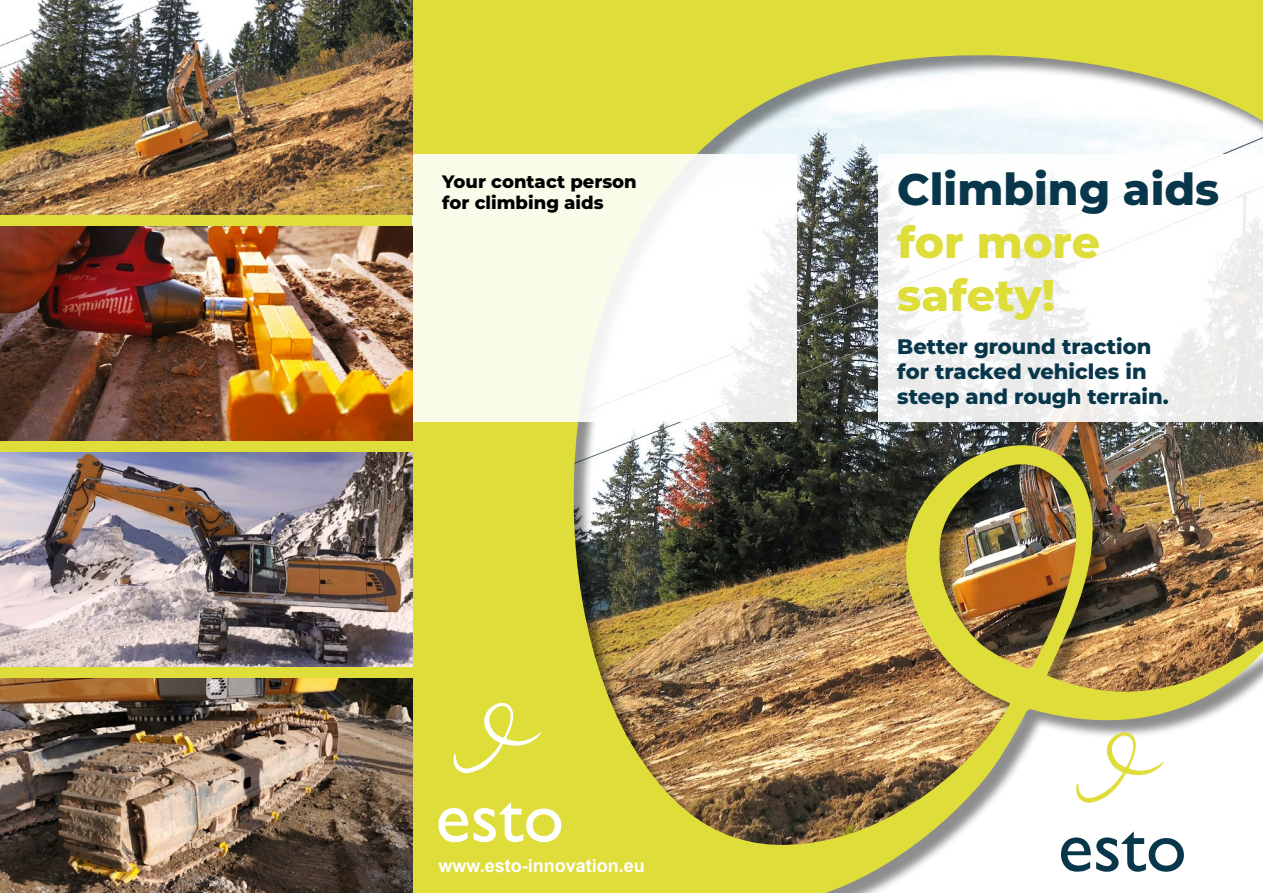
<style>
.page{position:relative;width:1263px;height:893px;background:#fff}
.page>*{position:absolute;margin:0;border:0;box-sizing:border-box;transform-origin:0 0}
.t1{font:800 44.1px/52.9px "Montserrat";color:#dfdd3a}
.t2{font:800 44.1px "Montserrat";color:#08374c}
.t3{font:800 21px/25.2px "Montserrat";color:#08374c}
.t4{font:800 18px/21.6px "Montserrat";color:#000}
.t5{font:700 18px "Arial";color:#fff}
</style>
<div class="page">
<img style="left:0;top:0;width:1263px;height:893px">
<svg style="left:1061px;top:831px;width:123px;height:41px"></svg>
<svg style="left:1074px;top:730px;width:90px;height:73px"></svg>
<svg style="left:878px;top:154px;width:385px;height:268px"></svg>
<svg style="left:412px;top:154px;width:384px;height:268px;fill:#fbfbea"></svg>
<svg style="left:438px;top:808px;width:30px;height:34px"></svg>
<svg style="left:474px;top:802px;width:87px;height:40px"></svg>
<svg style="left:451px;top:701px;width:91px;height:73px;background:#e2e051"></svg>
<img style="left:0;top:0;width:412px;height:215px">
<img style="left:0;top:226px;width:412px;height:215px">
<img style="left:0;top:452px;width:412px;height:215px">
<img style="left:0;top:678px;width:412px;height:215px">
<p class="t4" style="left:442px;top:169px;width:196px">Your contact person for climbing aids</p>
<p class="t5" style="left:438px;top:853px;width:208px">www.esto-innovation.eu</p>
<h1 class="t2" style="left:897px;top:157px;width:324px">Climbing aids</h1>
<h1 class="t1" style="left:897px;top:214px;width:204px">for more safety!</h1>
<p class="t3" style="left:897px;top:333px;width:273px">Better ground traction for tracked vehicles in steep and rough terrain.</p>
</div>
